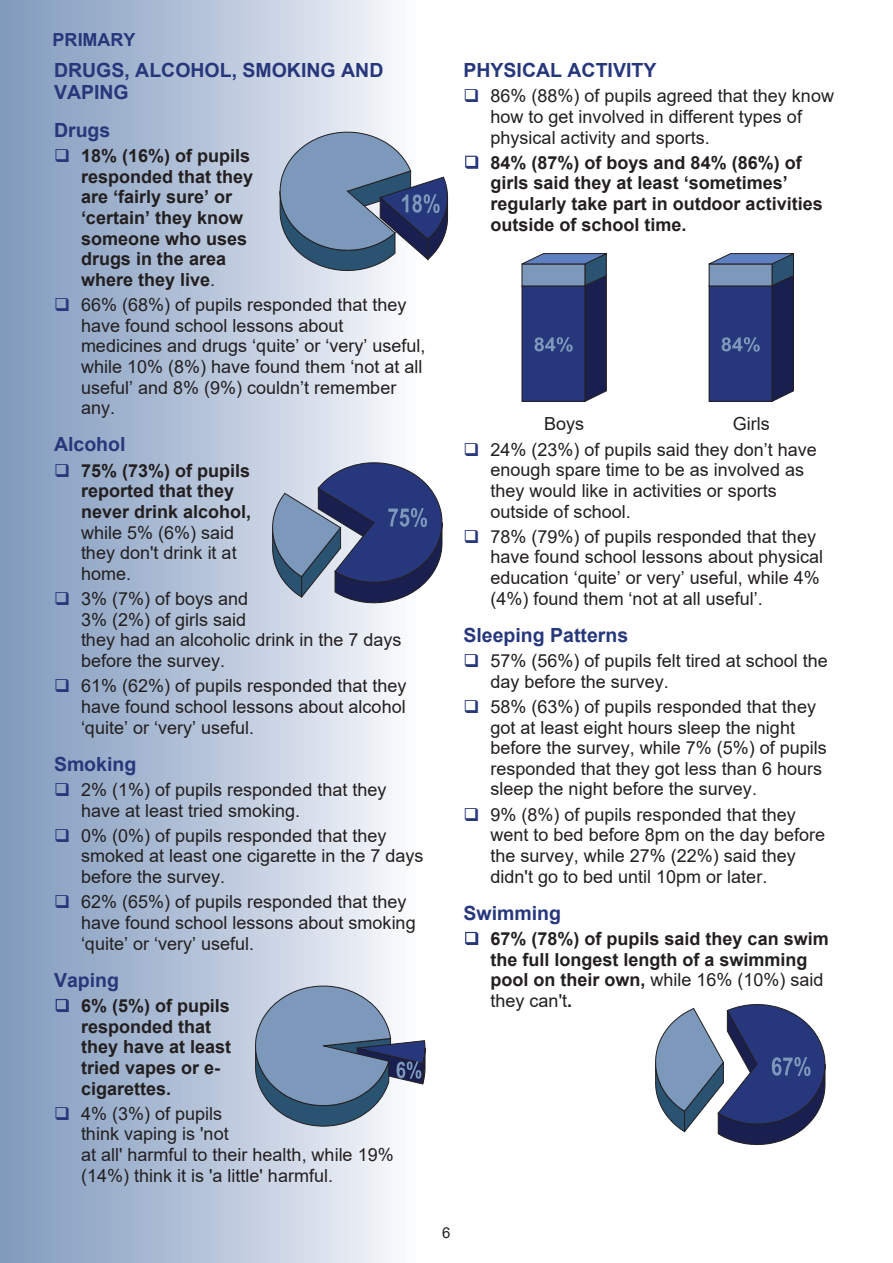
<style>
.page{position:relative;width:893px;height:1263px;background:#fff}
.page>*{position:absolute;margin:0;border:0;box-sizing:border-box;transform-origin:0 0}
.t1{font:700 19.5px/22.4px "Arial";color:#27377b}
.t2{font:18px/20.7px "Arial";color:#231f20}
.t3{font:700 18px/20.7px "Arial";color:#231f20}
.t4{font:700 18px "Arial";color:#27377b}
.t5{font:15px "Arial";color:#231f20}
.s1{font-weight:400}
</style>
<div class="page">
<div style="left:0;top:0;width:417px;height:1263px;background:linear-gradient(to right,#7c97bb,#f8f8fc)"></div>
<svg style="left:56px;top:999px;width:13px;height:13px"></svg>
<svg style="left:465px;top:156px;width:13px;height:13px"></svg>
<svg style="left:465px;top:932px;width:13px;height:13px"></svg>
<svg style="left:255px;top:985px;width:171px;height:142px"></svg>
<svg style="left:655px;top:1004px;width:171px;height:141px"></svg>
<svg style="left:272px;top:462px;width:171px;height:141px;background:#627098"></svg>
<svg style="left:521px;top:253px;width:86px;height:149px;background:#36457a"></svg>
<svg style="left:708px;top:253px;width:86px;height:149px;background:#36457a"></svg>
<svg style="left:279px;top:131px;width:169px;height:140px"></svg>
<svg style="left:56px;top:149px;width:13px;height:13px"></svg>
<svg style="left:56px;top:298px;width:13px;height:13px"></svg>
<svg style="left:56px;top:464px;width:13px;height:13px"></svg>
<svg style="left:56px;top:592px;width:13px;height:13px"></svg>
<svg style="left:56px;top:679px;width:13px;height:13px"></svg>
<svg style="left:56px;top:783px;width:13px;height:13px"></svg>
<svg style="left:56px;top:829px;width:13px;height:13px"></svg>
<svg style="left:56px;top:895px;width:13px;height:13px"></svg>
<svg style="left:56px;top:1107px;width:13px;height:13px"></svg>
<p class="t4" style="left:53px;top:33px;width:84px">PRIMARY</p>
<p class="t1" style="left:54px;top:61px;width:331px">DRUGS, ALCOHOL, SMOKING AND<br>VAPING</p>
<p class="t1" style="left:54px;top:120px;width:58px">Drugs</p>
<p class="t3" style="left:81px;top:147px;width:174px">18% (16%) of pupils responded that they are ‘fairly sure’ or ‘certain’ they know someone who uses drugs in the area where they live<span class="s1">.</span></p>
<p class="t2" style="left:81px;top:296px;width:346px">66% (68%) of pupils responded that they have found school lessons about medicines and drugs ‘quite’ or ‘very’ useful, while 10% (8%) have found them ‘not at all useful’ and 8% (9%) couldn’t remember any.</p>
<p class="t1" style="left:54px;top:435px;width:73px">Alcohol</p>
<p class="t3" style="left:81px;top:462px;width:172px">75% (73%) of pupils reported that they never drink alcohol,</p>
<p class="t2" style="left:81px;top:524px;width:157px">while 5% (6%) said they don't drink it at home.</p>
<p class="t2" style="left:81px;top:590px;width:322px">3% (7%) of boys and<br>3% (2%) of girls said<br>they had an alcoholic drink in the 7 days before the survey.</p>
<p class="t2" style="left:81px;top:677px;width:327px;text-align:justify">61% (62%) of pupils responded that they have found school lessons about alcohol ‘quite’ or ‘very’ useful.</p>
<p class="t1" style="left:54px;top:754px;width:84px">Smoking</p>
<p class="t2" style="left:81px;top:781px;width:307px">2% (1%) of pupils responded that they have at least tried smoking.</p>
<p class="t2" style="left:81px;top:827px;width:344px">0% (0%) of pupils responded that they smoked at least one cigarette in the 7 days before the survey.</p>
<p class="t2" style="left:81px;top:893px;width:336px">62% (65%) of pupils responded that they have found school lessons about smoking ‘quite’ or ‘very’ useful.</p>
<p class="t1" style="left:54px;top:970px;width:67px">Vaping</p>
<p class="t3" style="left:81px;top:997px;width:152px">6% (5%) of pupils responded that they have at least tried vapes or e&shy;cigarettes.</p>
<p class="t2" style="left:81px;top:1105px;width:314px">4% (3%) of pupils<br>think vaping is 'not<br>at all' harmful to their health, while 19% (14%) think it is 'a little' harmful.</p>
<p class="t1" style="left:463px;top:61px;width:194px">PHYSICAL ACTIVITY</p>
<p class="t2" style="left:490px;top:87px;width:345px">86% (88%) of pupils agreed that they know how to get involved in different types of physical activity and sports.</p>
<p class="t3" style="left:490px;top:154px;width:334px">84% (87%) of boys and 84% (86%) of girls said they at least ‘sometimes’ regularly take part in outdoor activities outside of school time.</p>
<p class="t2" style="left:544px;top:415px;width:42px">Boys</p>
<p class="t2" style="left:733px;top:415px;width:38px">Girls</p>
<p class="t2" style="left:490px;top:441px;width:328px">24% (23%) of pupils said they don’t have enough spare time to be as involved as they would like in activities or sports outside of school.</p>
<p class="t2" style="left:490px;top:528px;width:334px">78% (79%) of pupils responded that they have found school lessons about physical education ‘quite’ or very’ useful, while 4% (4%) found them ‘not at all useful’.</p>
<p class="t1" style="left:463px;top:625px;width:166px">Sleeping Patterns</p>
<p class="t2" style="left:490px;top:652px;width:339px">57% (56%) of pupils felt tired at school the day before the survey.</p>
<p class="t2" style="left:490px;top:698px;width:338px">58% (63%) of pupils responded that they got at least eight hours sleep the night before the survey, while 7% (5%) of pupils responded that they got less than 6 hours sleep the night before the survey.</p>
<p class="t2" style="left:490px;top:805px;width:336px">9% (8%) of pupils responded that they went to bed before 8pm on the day before the survey, while 27% (22%) said they didn't go to bed until 10pm or later.</p>
<p class="t1" style="left:463px;top:903px;width:99px">Swimming</p>
<p class="t3" style="left:490px;top:930px;width:340px">67% (78%) of pupils said they can swim the full longest length of a swimming pool on their own, <span class="s1">while 16% (10%) said they can't</span>.</p>
<p class="t5" style="left:442px;top:1227px;width:10px">6</p>
</div>
